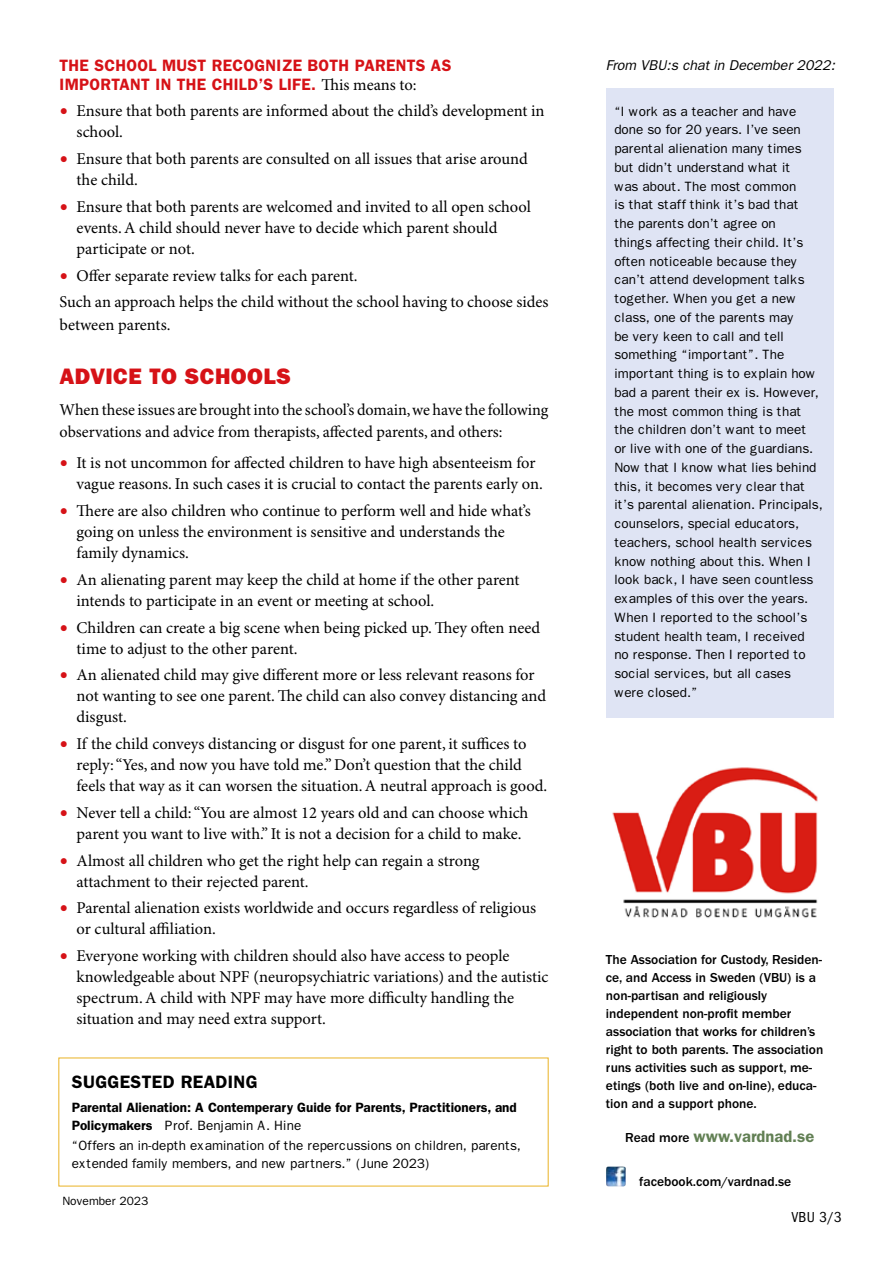
<style>
.page{position:relative;width:893px;height:1263px;background:#fff}
.page>*{position:absolute;margin:0;border:0;box-sizing:border-box;transform-origin:0 0}
.t1{font:800 22.5px "Franklin Gothic";letter-spacing:.02em;color:#d61217}
.t2{font:600 18px "ITC Franklin Gothic Std";letter-spacing:.02em;color:#000}
.t3{font:16.5px/21px "Minion Pro";letter-spacing:-.005em;color:#000}
.t4{font:600 16.5px/19.5px "ITC Franklin Gothic Std";letter-spacing:.02em;color:#d61217}
.t5{font:600 16.5px "ITC Franklin Gothic Std";color:#628054}
.t6{font:condensed 15px "ITC Franklin Gothic Std";color:#000}
.t7{font:italic 14.25px "Franklin Gothic";color:#000}
.t8{font:13.5px/18.8px "Franklin Gothic";color:#000}
.t9{font:500 13.5px/18px "ITC Franklin Gothic Std";color:#000}
.t10{font:600 13.5px "ITC Franklin Gothic Std";color:#000}
.t11{font:12px "Franklin Gothic";color:#000}
.s1{font-family:"Minion Pro";font-weight:400;color:#000}
.s2{font-size:22.5px;color:#d61217}
.s3{font-weight:500;font-size:13.5px;color:#000}
.s4{font-family:"ITC Franklin Gothic Std";font-weight:600}
</style>
<div class="page">
<div style="left:606px;top:88px;width:227px;height:629px;background:#dfe4f4"></div>
<img style="left:612px;top:767px;width:206px;height:151px">
<img style="left:606px;top:1166px;width:20px;height:20px">
<p class="t4" style="left:60px;top:55px;width:393px">THE SCHOOL MUST RECOGNIZE BOTH PARENTS AS<br>IMPORTANT IN THE CHILD’S LIFE. <span class="s1">This means to:</span></p>
<p class="t3" style="left:77px;top:101px;width:470px;text-indent:-17px"><span class="s2">•</span> Ensure that both parents are informed about the child’s development in school.</p>
<p class="t3" style="left:77px;top:149px;width:453px;text-indent:-17px"><span class="s2">•</span> Ensure that both parents are consulted on all issues that arise around the child.</p>
<p class="t3" style="left:77px;top:197px;width:456px;text-indent:-17px"><span class="s2">•</span> Ensure that both parents are welcomed and invited to all open school events. A child should never have to decide which parent should participate or not.</p>
<p class="t3" style="left:60px;top:263px;width:490px;line-height:26.7px"><span class="s2">•</span> Offer separate review talks for each parent.<br>Such an approach helps the child without the school having to choose sides</p>
<p class="t3" style="left:60px;top:315px;width:112px">between parents.</p>
<h1 class="t1" style="left:60px;top:363px;width:233px">ADVICE TO SCHOOLS</h1>
<p class="t3" style="left:60px;top:399px;width:490px;line-height:22.5px">When these issues are brought into the school’s domain, we have the following observations and advice from therapists, affected parents, and others:</p>
<p class="t3" style="left:77px;top:453px;width:468px;text-indent:-17px"><span class="s2">•</span> It is not uncommon for affected children to have high absenteeism for vague reasons. In such cases it is crucial to contact the parents early on.</p>
<p class="t3" style="left:77px;top:501px;width:456px;text-indent:-17px"><span class="s2">•</span> There are also children who continue to perform well and hide what’s going on unless the environment is sensitive and understands the family dynamics.</p>
<p class="t3" style="left:77px;top:570px;width:445px;text-indent:-17px"><span class="s2">•</span> An alienating parent may keep the child at home if the other parent intends to participate in an event or meeting at school.</p>
<p class="t3" style="left:77px;top:617px;width:465px;text-indent:-17px"><span class="s2">•</span> Children can create a big scene when being picked up. They often need time to adjust to the other parent.</p>
<p class="t3" style="left:77px;top:665px;width:471px;text-indent:-17px"><span class="s2">•</span> An alienated child may give different more or less relevant reasons for not wanting to see one parent. The child can also convey distancing and disgust.</p>
<p class="t3" style="left:77px;top:734px;width:472px;text-indent:-17px"><span class="s2">•</span> If the child conveys distancing or disgust for one parent, it suffices to reply: “Yes, and now you have told me.” Don’t question that the child feels that way as it can worsen the situation. A neutral approach is good.</p>
<p class="t3" style="left:77px;top:803px;width:453px;text-indent:-17px"><span class="s2">•</span> Never tell a child: “You are almost 12 years old and can choose which parent you want to live with.” It is not a decision for a child to make.</p>
<p class="t3" style="left:77px;top:850px;width:405px;text-indent:-17px"><span class="s2">•</span> Almost all children who get the right help can regain a strong attachment to their rejected parent.</p>
<p class="t3" style="left:77px;top:898px;width:461px;text-indent:-17px"><span class="s2">•</span> Parental alienation exists worldwide and occurs regardless of religious or cultural affiliation.</p>
<p class="t3" style="left:77px;top:946px;width:473px;text-indent:-17px"><span class="s2">•</span> Everyone working with children should also have access to people knowledgeable about NPF (neuropsychiatric variations) and the autistic spectrum. A child with NPF may have more difficulty handling the situation and may need extra support.</p>
<p class="t9" style="left:606px;top:951px;width:219px">The Association for Custody, Residen&shy;ce, and Access in Sweden (VBU) is a non-partisan and religiously independent non-profit member association that works for children’s right to both parents. The association runs activities such as support, me&shy;etings (both live and on-line), educa&shy;tion and a support phone.</p>
<p class="t5" style="left:625px;top:1126px;width:191px"><span class="s3">Read more</span> www.vardnad.se</p>
<p class="t9" style="left:639px;top:1173px;width:154px">facebook.com/vardnad.se</p>
<p class="t11" style="left:62px;top:1194px;width:87px">November 2023</p>
<p class="t7" style="left:606px;top:57px;width:230px">From VBU:s chat in December 2022:</p>
<p class="t8" style="left:614px;top:102px;width:210px">“I work as a teacher and have done so for 20 years. I’ve seen parental alienation many times but didn’t understand what it<br>was about. The most common<br>is that staff think it’s bad that<br>the parents don’t agree on<br>things affecting their child. It’s often noticeable because they can’t attend development talks together. When you get a new class, one of the parents may<br>be very keen to call and tell something “important”. The important thing is to explain how bad a parent their ex is. However, the most common thing is that the children don’t want to meet<br>or live with one of the guardians.<br>Now that I know what lies behind this, it becomes very clear that it’s parental alienation. Principals, counselors, special educators, teachers, school health services know nothing about this. When I look back, I have seen countless examples of this over the years.<br>When I reported to the school’s student health team, I received<br>no response. Then I reported to social services, but all cases were closed.”</p>
<p class="t2" style="left:72px;top:1071px;width:187px">SUGGESTED READING</p>
<p class="t10" style="left:72px;top:1100px;width:446px">Parental Alienation: A Contemperary Guide for Parents, Practitioners, and</p>
<p class="t8" style="left:72px;top:1116px;width:450px;line-height:20.1px"><span class="s4">Policymakers</span> Prof. Benjamin A. Hine<br>“Offers an in-depth examination of the repercussions on children, parents,</p>
<p class="t8" style="left:72px;top:1154px;width:360px">extended family members, and new partners.” (June 2023)</p>
<p class="t6" style="left:791px;top:1209px;width:52px">VBU 3/3</p>
</div>
